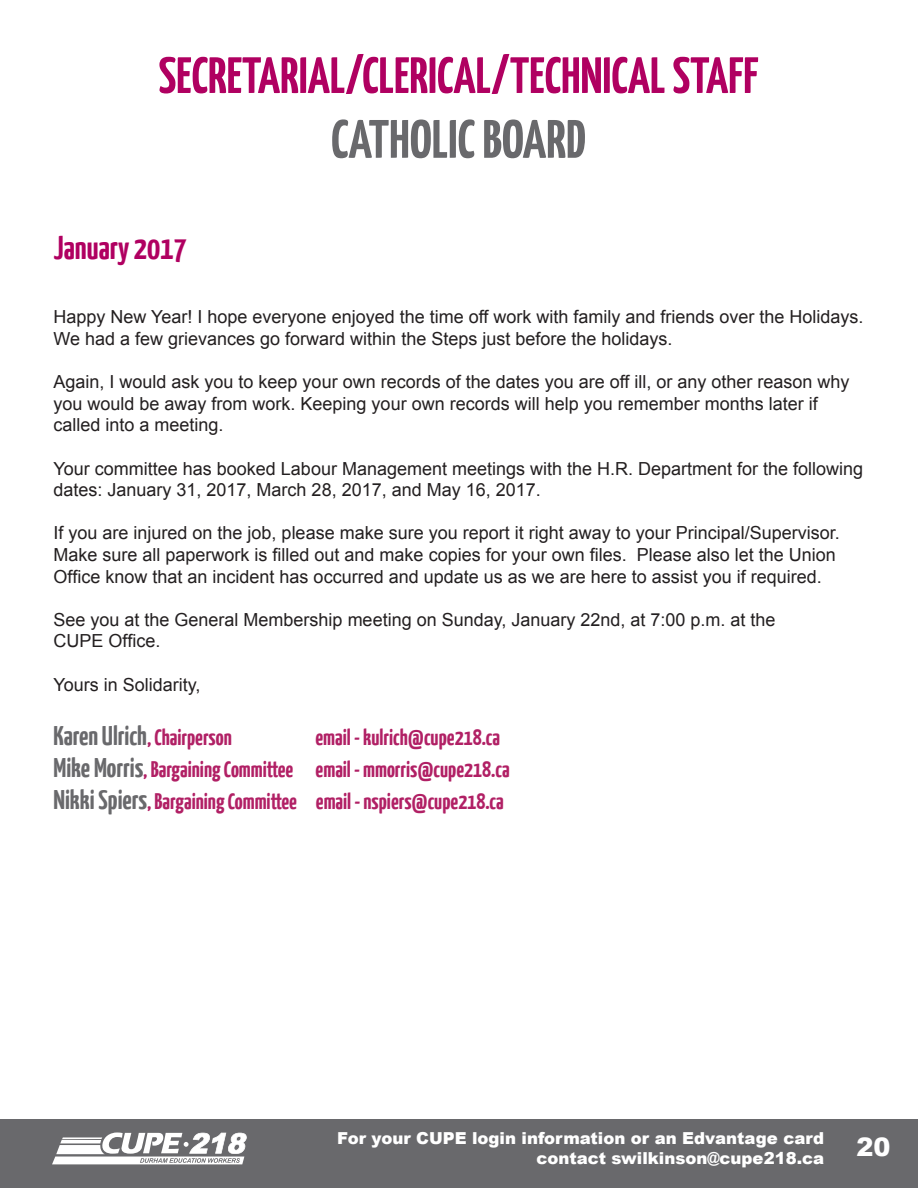
<style>
.page{position:relative;width:918px;height:1188px;background:#fff}
.page>*{position:absolute;margin:0;border:0;box-sizing:border-box;transform-origin:0 0}
.t1{font:700 54px "Yanone Kaffeesatz";color:#69696c}
.t2{font:700 51px "Yanone Kaffeesatz";color:#b00061}
.t3{font:700 33px "Yanone Kaffeesatz";color:#b00061}
.t4{font:900 25.5px "Arial";color:#fff}
.t5{font:700 22.5px "Yanone Kaffeesatz";color:#b12065}
.t6{font:18px/21.6px "Arial";color:#231f20}
.t7{font:900 16.5px "Arial";color:#fff}
.s1{font-size:27px;color:#69696c}
</style>
<div class="page">
<div style="left:0;top:1120px;width:917px;height:68px;background:#69696c"></div>
<svg style="left:52px;top:1133px;width:195px;height:31px"></svg>
<p class="t2" style="left:159px;top:44px;width:601px">SECRETARIAL/CLERICAL/TECHNICAL STAFF</p>
<p class="t1" style="left:331px;top:106px;width:257px">CATHOLIC BOARD</p>
<p class="t3" style="left:54px;top:227px;width:135px">January 2017</p>
<p class="t6" style="left:54px;top:306px;width:812px">Happy New Year! I hope everyone enjoyed the time off work with family and friends over the Holidays.</p>
<p class="t6" style="left:54px;top:328px;width:620px">We had a few grievances go forward within the Steps just before the holidays.</p>
<p class="t6" style="left:54px;top:371px;width:798px">Again, I would ask you to keep your own records of the dates you are off ill, or any other reason why you would be away from work. Keeping your own records will help you remember months later if called into a meeting.</p>
<p class="t6" style="left:54px;top:457px;width:811px">Your committee has booked Labour Management meetings with the H.R. Department for the following dates: January 31, 2017, March 28, 2017, and May 16, 2017.</p>
<p class="t6" style="left:54px;top:522px;width:788px">If you are injured on the job, please make sure you report it right away to your Principal/Supervisor.<br>Make sure all paperwork is filled out and make copies for your own files. Please also let the Union<br>Office know that an incident has occurred and update us as we are here to assist you if required.</p>
<p class="t6" style="left:54px;top:609px;width:724px">See you at the General Membership meeting on Sunday, January 22nd, at 7:00 p.m. at the</p>
<p class="t6" style="left:54px;top:630px;width:109px">CUPE Office.</p>
<p class="t6" style="left:54px;top:673px;width:149px">Yours in Solidarity,</p>
<p class="t5" style="left:54px;top:723px;width:180px"><span class="s1">Karen Ulrich</span>, Chairperson</p>
<p class="t5" style="left:316px;top:723px;width:186px">email - kulrich@cupe218.ca</p>
<p class="t5" style="left:54px;top:755px;width:458px"><span class="s1">Mike Morris</span>, Bargaining Committee email - mmorris@cupe218.ca</p>
<p class="t5" style="left:54px;top:788px;width:452px"><span class="s1">Nikki Spiers</span>, Bargaining Committee email - nspiers@cupe218.ca</p>
<p class="t7" style="left:337px;top:1126px;width:488px">For your CUPE login information or an Edvantage card</p>
<p class="t7" style="left:536px;top:1146px;width:289px">contact swilkinson@cupe218.ca</p>
<p class="t4" style="left:856px;top:1129px;width:36px">20</p>
</div>
